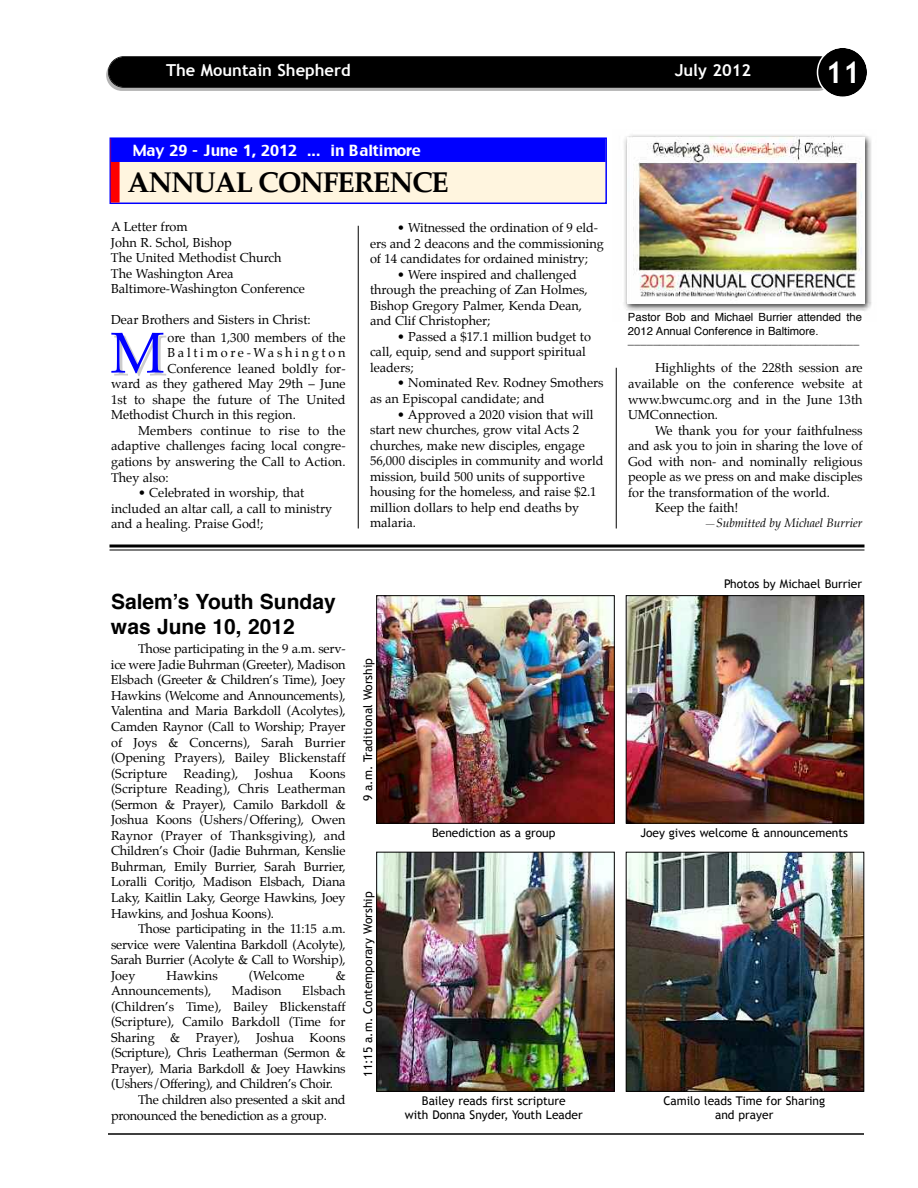
<style>
.page{position:relative;width:918px;height:1188px;background:#fff}
.page>*{position:absolute;margin:0;border:0;box-sizing:border-box;transform-origin:0 0}
.t1{font:57.45px "Palatino";color:#00f}
.t2{font:700 30px "Trebuchet MS";color:#fff}
.t3{font:700 28.5px "Palatino";letter-spacing:-.04em;color:#000}
.t4{font:700 21px/25.2px "Helvetica";color:#000}
.t5{font:700 16.5px "Trebuchet MS";color:#fff}
.t6{font:15px "Charcoal CY";letter-spacing:-.01em;color:#fff}
.t7{font:12.75px/15.6px "Palatino";color:#000}
.t8{font:12.75px/15.6px "Palatino";letter-spacing:-.02em;color:#000}
.t9{font:12.75px "Palatino";letter-spacing:.215em;color:#000}
.t10{font:12px/14.4px "Trebuchet MS";color:#000;text-align:center}
.t11{font:italic 12px "Palatino";color:#000}
.t12{font:11.25px/13.5px "Helvetica";color:#000}
</style>
<div class="page">
<div style="left:106px;top:59px;width:728px;height:32px;background:#b3b3b3;border-radius:16px"></div>
<div style="left:109px;top:57px;width:726px;height:30px;background:#000;border-radius:15px"></div>
<div style="left:108px;top:56px;width:727px;height:32px;border:2px solid #000;border-radius:16px"></div>
<hr style="left:108px;top:1133px;width:756px;height:2px;background:#000">
<svg style="left:817px;top:48px;width:50px;height:49px"></svg>
<img style="left:624px;top:135px;width:248px;height:176px">
<img style="left:627px;top:137px;width:237px;height:167px">
<hr style="left:358px;top:226px;width:1px;height:302px;background:#000">
<hr style="left:616px;top:368px;width:1px;height:161px;background:#000">
<svg style="left:110px;top:544px;width:754px;height:4px;background:#3f3f3f"></svg>
<hr style="left:110px;top:550px;width:754px;height:1px;background:#000">
<div style="left:111px;top:139px;width:494px;height:64px;background:#fff5df"></div>
<div style="left:110px;top:137px;width:497px;height:67px;border:2px solid #00f"></div>
<div style="left:111px;top:139px;width:9px;height:64px;background:#f00"></div>
<div style="left:111px;top:138px;width:495px;height:24px;background:#00f"></div>
<img style="left:378px;top:597px;width:235px;height:224px">
<div style="left:376px;top:595px;width:239px;height:228px;border:1px solid #000"></div>
<img style="left:628px;top:597px;width:234px;height:224px">
<div style="left:626px;top:595px;width:238px;height:228px;border:1px solid #000"></div>
<img style="left:378px;top:854px;width:235px;height:236px">
<div style="left:376px;top:852px;width:239px;height:240px;border:1px solid #000"></div>
<img style="left:628px;top:854px;width:234px;height:236px">
<div style="left:626px;top:852px;width:238px;height:240px;border:1px solid #000"></div>
<p class="t5" style="left:166px;top:61px;width:186px">The Mountain Shepherd</p>
<p class="t5" style="left:675px;top:61px;width:78px">July 2012</p>
<h2 class="t2" style="left:825px;top:54px;width:37px">11</h2>
<p class="t6" style="left:133px;top:141px;width:290px">May 29 - June 1, 2012 ... in Baltimore</p>
<h3 class="t3" style="left:128px;top:168px;width:323px">ANNUAL CONFERENCE</h3>
<p class="t7" style="left:111px;top:220px;width:195px">A Letter from<br>John R. Schol, Bishop<br>The United Methodist Church<br>The Washington Area<br>Baltimore-Washington Conference</p>
<p class="t7" style="left:111px;top:313px;width:201px">Dear Brothers and Sisters in Christ:</p>
<h1 class="t1" style="left:110px;top:325px;width:56px">M</h1>
<p class="t7" style="left:167px;top:330px;width:180px">ore than 1,300 members of the</p>
<p class="t9" style="left:167px;top:347px;width:180px">Baltimore-Washington</p>
<p class="t7" style="left:167px;top:361px;width:180px">Conference leaned boldly for-</p>
<p class="t7" style="left:111px;top:377px;width:236px">ward as they gathered May 29th – June</p>
<p class="t7" style="left:111px;top:393px;width:236px">1st to shape the future of The United</p>
<p class="t7" style="left:111px;top:408px;width:186px">Methodist Church in this region.</p>
<p class="t7" style="left:138px;top:424px;width:209px">Members continue to rise to the</p>
<p class="t7" style="left:111px;top:439px;width:236px">adaptive challenges facing local congre-</p>
<p class="t7" style="left:111px;top:455px;width:236px">gations by answering the Call to Action.</p>
<p class="t7" style="left:111px;top:470px;width:59px">They also:</p>
<p class="t7" style="left:111px;top:486px;width:223px;text-indent:27px">• Celebrated in worship, that included an altar call, a call to ministry and a healing. Praise God!;</p>
<p class="t7" style="left:370px;top:221px;width:236px;text-indent:27px">• Witnessed the ordination of 9 eld&shy;ers and 2 deacons and the commissioning of 14 candidates for ordained ministry;</p>
<p class="t7" style="left:370px;top:267px;width:219px;text-indent:27px">• Were inspired and challenged through the preaching of Zan Holmes,<br>Bishop Gregory Palmer, Kenda Dean, and Clif Christopher;</p>
<p class="t7" style="left:370px;top:330px;width:223px;text-indent:27px">• Passed a $17.1 million budget to call, equip, send and support spiritual leaders;</p>
<p class="t7" style="left:370px;top:376px;width:235px;text-indent:27px">• Nominated Rev. Rodney Smothers as an Episcopal candidate; and</p>
<p class="t7" style="left:370px;top:407px;width:235px;text-indent:27px">• Approved a 2020 vision that will start new churches, grow vital Acts 2 churches, make new disciples, engage 56,000 disciples in community and world mission, build 500 units of supportive housing for the homeless, and raise $2.1 million dollars to help end deaths by malaria.</p>
<p class="t12" style="left:628px;top:311px;width:236px">Pastor Bob and Michael Burrier attended the<br>2012 Annual Conference in Baltimore.</p>
<p class="t12" style="left:628px;top:334px;width:233px">_____________________________________</p>
<p class="t7" style="left:628px;top:361px;width:236px;text-align:justify;text-indent:27px">Highlights of the 228th session are available on the conference website at www.bwcumc.org and in the June 13th UMConnection.</p>
<p class="t7" style="left:655px;top:423px;width:209px">We thank you for your faithfulness</p>
<p class="t7" style="left:628px;top:439px;width:236px">and ask you to join in sharing the love of</p>
<p class="t7" style="left:628px;top:454px;width:236px">God with non- and nominally religious</p>
<p class="t7" style="left:628px;top:470px;width:236px">people as we press on and make disciples</p>
<p class="t7" style="left:628px;top:486px;width:204px">for the transformation of the world.</p>
<p class="t7" style="left:655px;top:501px;width:85px">Keep the faith!</p>
<p class="t11" style="left:704px;top:518px;width:160px">—Submitted by Michael Burrier</p>
<p class="t10" style="left:724px;top:577px;width:139px">Photos by Michael Burrier</p>
<h3 class="t4" style="left:111px;top:591px;width:226px">Salem’s youth Sunday was June 10, 2012</h3>
<p class="t7" style="left:111px;top:642px;width:236px;text-align:justify;text-indent:27px">Those participating in the 9 a.m. serv&shy;ice were Jadie Buhrman (Greeter), Madison Elsbach (Greeter &amp; Children’s Time), Joey Hawkins (Welcome and Announcements), Valentina and Maria Barkdoll (Acolytes), Camden Raynor (Call to Worship; Prayer of Joys &amp; Concerns), Sarah Burrier (Opening Prayers), Bailey Blickenstaff (Scripture</p>
<p class="t7" style="left:184px;top:766px;width:56px">Reading),</p>
<p class="t7" style="left:255px;top:766px;width:40px">Joshua</p>
<p class="t7" style="left:111px;top:766px;width:236px;text-align:justify;text-indent:198px">Koons (Scripture Reading), Chris Leatherman (Sermon &amp; Prayer), Camilo Barkdoll &amp; Joshua Koons (Ushers/Offering), Owen Raynor (Prayer of Thanksgiving), and Children’s Choir (Jadie Buhrman, Kenslie Buhrman, Emily Burrier, Sarah Burrier, Loralli Coritjo, Madison Elsbach, Diana Laky, Kaitlin Laky, George Hawkins, Joey Hawkins, and Joshua Koons).</p>
<p class="t7" style="left:111px;top:922px;width:236px;text-align:justify;text-indent:27px">Those participating in the 11:15 a.m. service were Valentina Barkdoll (Acolyte), Sarah Burrier (Acolyte &amp; Call to Worship), Joey</p>
<p class="t7" style="left:167px;top:968px;width:53px">Hawkins</p>
<p class="t7" style="left:249px;top:968px;width:57px">(Welcome</p>
<p class="t7" style="left:336px;top:968px;width:11px">&amp;</p>
<p class="t7" style="left:111px;top:984px;width:102px">Announcements),</p>
<p class="t7" style="left:232px;top:984px;width:51px">Madison</p>
<p class="t7" style="left:111px;top:984px;width:236px;text-align:justify;text-indent:191px">Elsbach (Children’s Time), Bailey Blickenstaff (Scripture), Camilo Barkdoll (Time for Sharing &amp; Prayer), Joshua Koons (Scripture), Chris Leatherman (Sermon &amp; Prayer), Maria Barkdoll &amp; Joey Hawkins (Ushers/Offering), and Children’s Choir.</p>
<p class="t8" style="left:111px;top:1093px;width:236px;text-indent:27px">The children also presented a skit and pronounced the benediction as a group.</p>
<p class="t10" style="left:361px;top:801px;width:145px;rotate:-90deg">9 a.m. Traditional Worship</p>
<p class="t10" style="left:361px;top:1077px;width:187px;rotate:-90deg">11:15 a.m. Contemporary Worship</p>
<p class="t10" style="left:432px;top:826px;width:125px">Benediction as a group</p>
<p class="t10" style="left:640px;top:826px;width:209px">Joey gives welcome &amp; announcements</p>
<p class="t10" style="left:405px;top:1093px;width:180px">Bailey reads first scripture<br>with Donna Snyder, Youth Leader</p>
<p class="t10" style="left:663px;top:1093px;width:163px">Camilo leads Time for Sharing and prayer</p>
</div>
